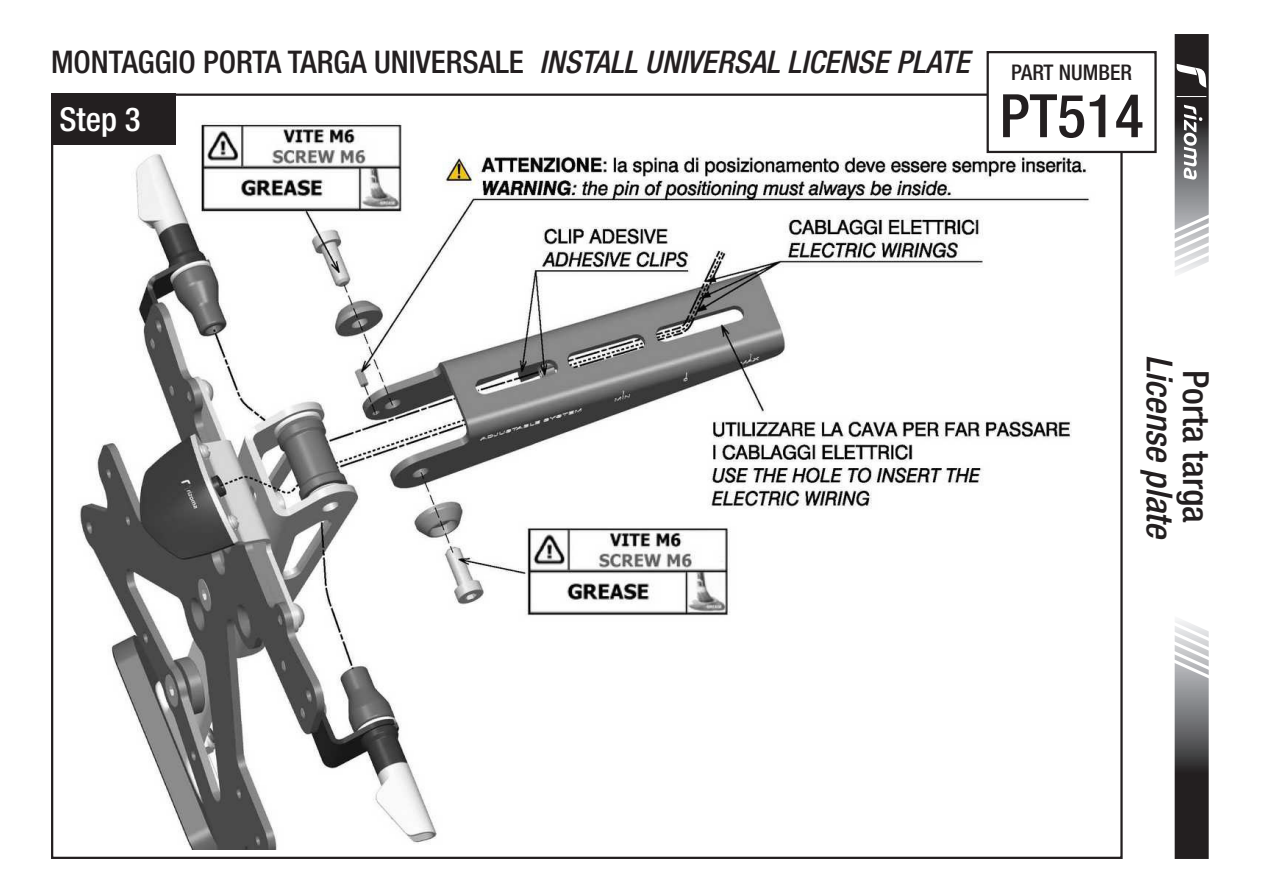
<style>
.page{position:relative;width:1263px;height:893px;background:#fff}
.page>*{position:absolute;margin:0;border:0;box-sizing:border-box;transform-origin:0 0}
.t1{font:500 condensed 60px "Helvetica Neue LT Std";color:#231f20}
.t2{font:italic 500 condensed 36px "Helvetica Neue LT Std";color:#231f20}
.t3{font:500 condensed 36px "Helvetica Neue LT Std";color:#231f20}
.t4{font:500 condensed 33px "Helvetica Neue LT Std";color:#fff}
.t5{font:500 condensed 31.2px "Helvetica Neue LT Std";color:#231f20}
.t6{font:500 condensed 21.6px "Helvetica Neue LT Std";color:#231f20}
.s1{font-style:italic}
</style>
<div class="page">
<img style="left:79px;top:103px;width:1028px;height:746px">
<div style="left:51px;top:94px;width:124px;height:51px;background:#231f20"></div>
<svg style="left:1174px;top:620px;width:35px;height:239px;background:#706f70"></svg>
<svg style="left:1174px;top:34px;width:35px;height:240px"></svg>
<div style="left:988px;top:52px;width:167px;height:100px;background:#fff"></div>
<div style="left:986px;top:51px;width:171px;height:102px;border:2px solid #231f20"></div>
<p class="t5" style="left:51px;top:44px;width:920px">MONTAGGIO PORTA TARGA UNIVERSALE <span class="s1">INSTALL UNIVERSAL LICENSE PLATE</span></p>
<p class="t4" style="left:60px;top:99px;width:83px">Step 3</p>
<p class="t6" style="left:1011px;top:59px;width:122px">PART NUMBER</p>
<h1 class="t1" style="left:999px;top:80px;width:146px">PT514</h1>
<p class="t2" style="left:1181px;top:355px;width:187px;rotate:90deg">License plate</p>
<p class="t3" style="left:1217px;top:370px;width:155px;rotate:90deg">Porta targa</p>
</div>
